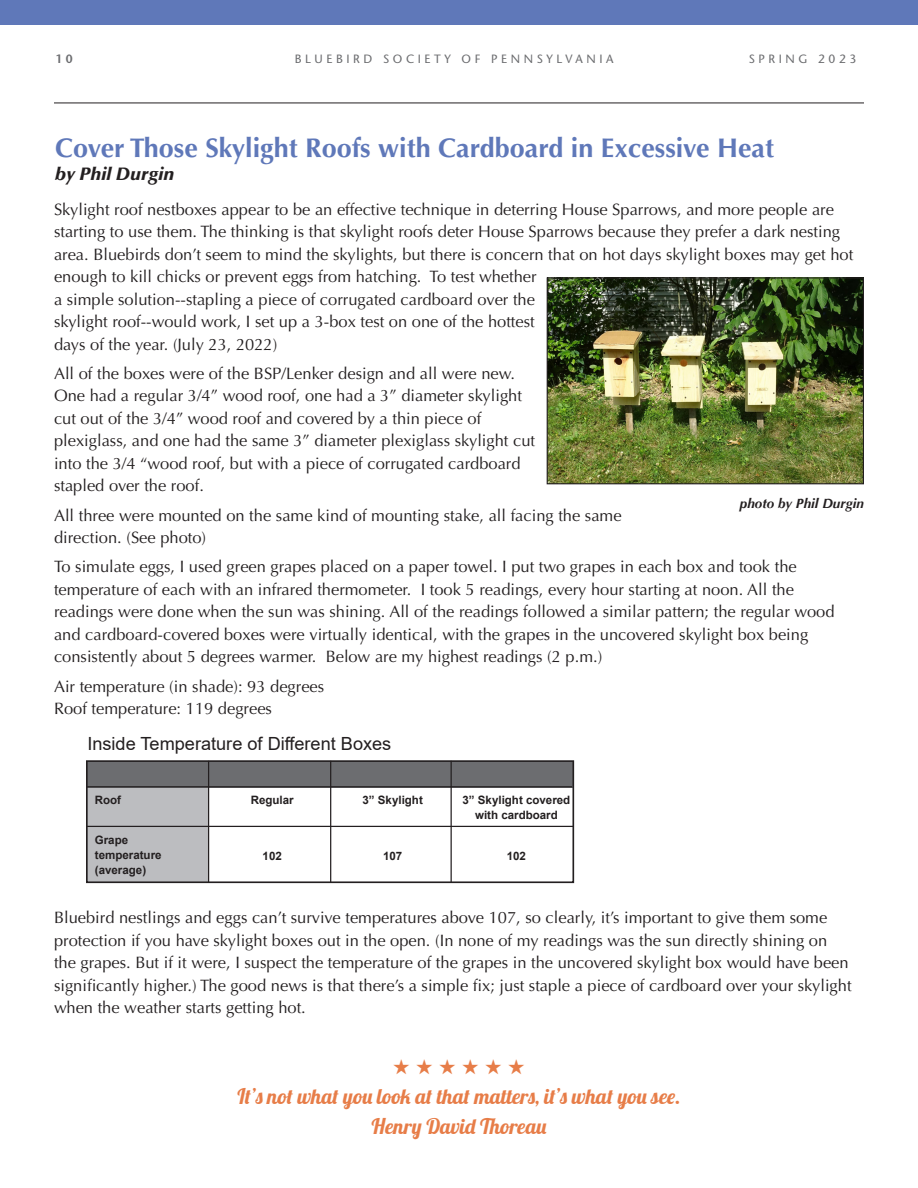
<style>
.page{position:relative;width:918px;height:1188px;background:#fff}
.page>*{position:absolute;margin:0;border:0;box-sizing:border-box;transform-origin:0 0}
.t1{font:700 27px "Optima LT Std";color:#5f78b9}
.Paragraph_Style_1{font:21px "Lobster";color:#e77d48}
.Paragraph_Style_1-2{font:21px "Zapf Dingbats";color:#e77d48}
.Paragraph_Style_1-3{font:18.15px "Arial";color:#231f20}
.t2{font:italic 900 18px "Optima LT Std";color:#231f20}
.Paragraph_Style_1-4{font:16.5px/22.5px "Optima LT Std";color:#231f20}
.Paragraph_Style_1-5{font:italic 700 13.5px "Optima";color:#231f20}
.t3{font:500 12px "Stone Sans Std";letter-spacing:.3em;color:#6c6d70}
.t4{font:600 12px "Stone Sans Std";color:#6c6d70}
.Paragraph_Style_1-6{font:700 11.55px "Arial";color:#231f20}
</style>
<div class="page">
<div style="left:0;top:0;width:918px;height:25px;background:#5f78b9"></div>
<hr style="left:54px;top:103px;width:810px;height:1px;background:#231f20">
<img style="left:549px;top:279px;width:313px;height:203px">
<div style="left:547px;top:277px;width:317px;height:207px;border:1px solid #231f20"></div>
<div style="left:86px;top:786px;width:123px;height:96px;background:#bcbdc0"></div>
<div style="left:86px;top:761px;width:487px;height:26px;background:#6c6d70"></div>
<div style="left:86px;top:760px;width:488px;height:123px;border:2px solid #231f20"></div>
<hr style="left:86px;top:786px;width:486px;height:1px;background:#231f20">
<hr style="left:86px;top:826px;width:487px;height:1px;background:#231f20">
<hr style="left:208px;top:761px;width:1px;height:121px;background:#231f20">
<hr style="left:330px;top:761px;width:1px;height:121px;background:#231f20">
<hr style="left:451px;top:761px;width:1px;height:121px;background:#231f20">
<p class="t4" style="left:56px;top:51px;width:19px">1 0</p>
<p class="t3" style="left:295px;top:51px;width:320px">BLUEBIRD SOCIETY OF PENNSYLVANIA</p>
<p class="t3" style="left:749px;top:51px;width:109px">SPRING 2023</p>
<p class="t1" style="left:55px;top:132px;width:720px">Cover Those Skylight Roofs with Cardboard in Excessive Heat</p>
<p class="t2" style="left:55px;top:163px;width:121px">by Phil Durgin</p>
<p class="Paragraph_Style_1-4" style="left:54px;top:198px;width:801px">Skylight roof nestboxes appear to be an effective technique in deterring House Sparrows, and more people are starting to use them. The thinking is that skylight roofs deter House Sparrows because they prefer a dark nesting area. Bluebirds don’t seem to mind the skylights, but there is concern that on hot days skylight boxes may get hot enough to kill chicks or prevent eggs from hatching. To test whether<br>a simple solution--stapling a piece of corrugated cardboard over the<br>skylight roof--would work, I set up a 3-box test on one of the hottest<br>days of the year. (July 23, 2022)</p>
<p class="Paragraph_Style_1-4" style="left:54px;top:362px;width:483px">All of the boxes were of the BSP/Lenker design and all were new.<br>One had a regular 3/4” wood roof, one had a 3” diameter skylight cut out of the 3/4” wood roof and covered by a thin piece of plexiglass, and one had the same 3” diameter plexiglass skylight cut into the 3/4 “wood roof, but with a piece of corrugated cardboard stapled over the roof.</p>
<p class="Paragraph_Style_1-4" style="left:54px;top:504px;width:569px">All three were mounted on the same kind of mounting stake, all facing the same direction. (See photo)</p>
<p class="Paragraph_Style_1-4" style="left:54px;top:556px;width:782px">To simulate eggs, I used green grapes placed on a paper towel. I put two grapes in each box and took the temperature of each with an infrared thermometer. I took 5 readings, every hour starting at noon. All the readings were done when the sun was shining. All of the readings followed a similar pattern; the regular wood and cardboard-covered boxes were virtually identical, with the grapes in the uncovered skylight box being consistently about 5 degrees warmer. Below are my highest readings (2 p.m.)</p>
<p class="Paragraph_Style_1-4" style="left:54px;top:675px;width:272px">Air temperature (in shade): 93 degrees</p>
<p class="Paragraph_Style_1-4" style="left:54px;top:697px;width:220px">Roof temperature: 119 degrees</p>
<p class="Paragraph_Style_1-5" style="left:740px;top:495px;width:126px">photo by Phil Durgin</p>
<p class="Paragraph_Style_1-3" style="left:87px;top:731px;width:305px">Inside Temperature of Different Boxes</p>
<p class="Paragraph_Style_1-6" style="left:95px;top:792px;width:28px">Roof</p>
<p class="Paragraph_Style_1-6" style="left:251px;top:792px;width:45px">Regular</p>
<p class="Paragraph_Style_1-6" style="left:363px;top:792px;width:62px">3” Skylight</p>
<p class="Paragraph_Style_1-6" style="left:463px;top:792px;width:109px">3” Skylight covered</p>
<p class="Paragraph_Style_1-6" style="left:475px;top:807px;width:84px">with cardboard</p>
<p class="Paragraph_Style_1-6" style="left:95px;top:832px;width:35px">Grape</p>
<p class="Paragraph_Style_1-6" style="left:95px;top:847px;width:68px">temperature</p>
<p class="Paragraph_Style_1-6" style="left:263px;top:848px;width:21px">102</p>
<p class="Paragraph_Style_1-6" style="left:383px;top:848px;width:21px">107</p>
<p class="Paragraph_Style_1-6" style="left:507px;top:848px;width:21px">102</p>
<p class="Paragraph_Style_1-6" style="left:95px;top:861px;width:53px">(average)</p>
<p class="Paragraph_Style_1-4" style="left:54px;top:907px;width:799px">Bluebird nestlings and eggs can’t survive temperatures above 107, so clearly, it’s important to give them some protection if you have skylight boxes out in the open. (In none of my readings was the sun directly shining on the grapes. But if it were, I suspect the temperature of the grapes in the uncovered skylight box would have been significantly higher.) The good news is that there’s a simple fix; just staple a piece of cardboard over your skylight when the weather starts getting hot.</p>
<p class="Paragraph_Style_1-2" style="left:393px;top:1057px;width:134px">★ ★ ★ ★ ★ ★</p>
<p class="Paragraph_Style_1" style="left:237px;top:1083px;width:445px">It’s not what you look at that matters, it’s what you see.</p>
<p class="Paragraph_Style_1" style="left:372px;top:1113px;width:176px">Henry David Thoreau</p>
</div>
